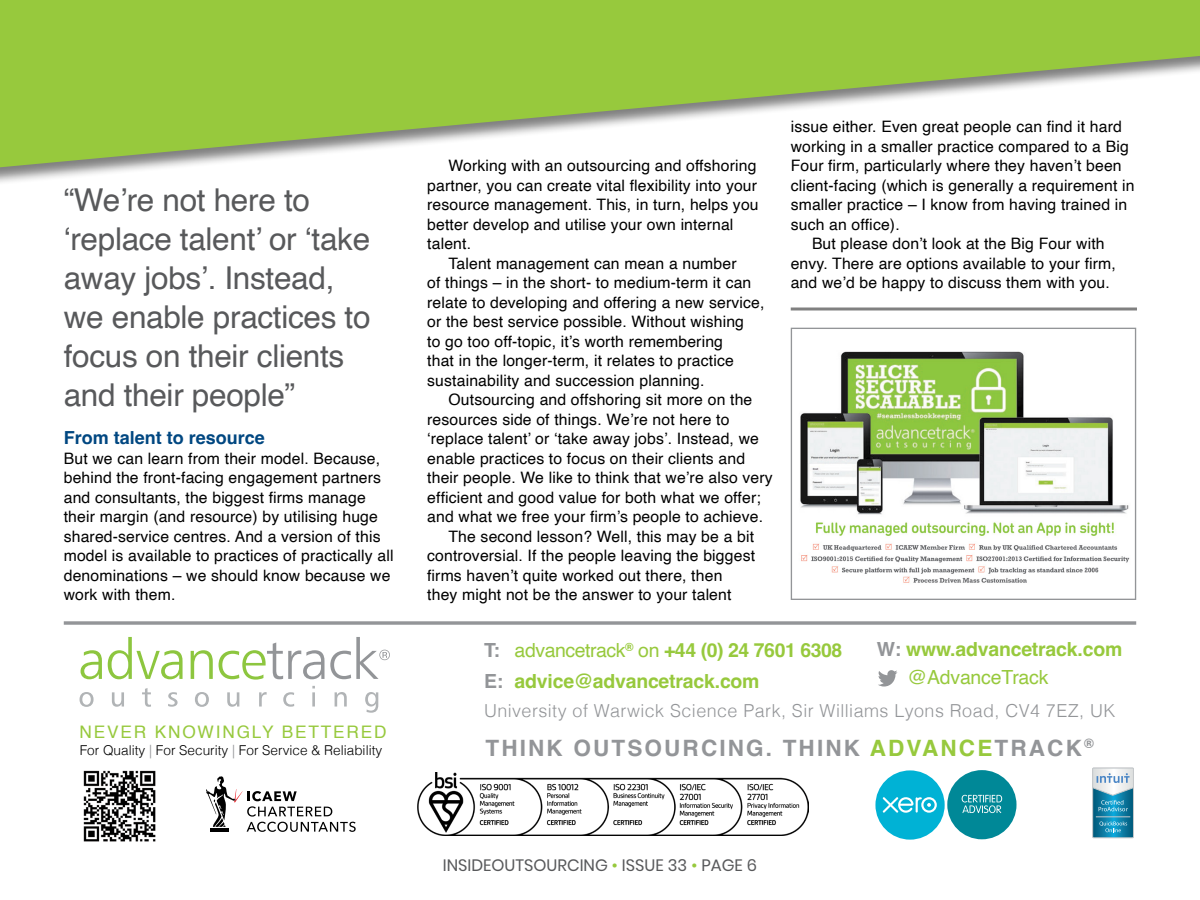
<style>
.page{position:relative;width:1200px;height:900px;background:#fff}
.page>*{position:absolute;margin:0;border:0;box-sizing:border-box;transform-origin:0 0}
.pull_quote{font:31.5px/39px "Helvetica";letter-spacing:-.01em;color:#58595b}
.t1{font:700 22.5px "Helvetica";letter-spacing:.095em;color:#939598}
.t2{font:700 19.5px "Helvetica";letter-spacing:-.01em;color:#97c93d}
.t3{font:19.5px "Helvetica";letter-spacing:-.01em;color:#97c93d}
.Crosshead{font:700 18px "Helvetica";color:#004781}
.t4{font:300 17.85px "Helvetica";letter-spacing:.025em;color:#939598}
.t5{font:17.25px "Helvetica";letter-spacing:.105em;color:#97c93d}
.page_description{font:16.5px "Poppins";color:#58595b}
.Body_copy_indented{font:15.75px/19.5px "Helvetica";letter-spacing:.01em;color:#000}
.Body_copy_no_indent{font:15.75px/19.5px "Helvetica";letter-spacing:.01em;color:#000}
.t6{font:300 13.65px "Helvetica";color:#000}
.s1{color:#939598}
.s2{font-weight:400}
.s3{color:#97c93d}
</style>
<div class="page">
<svg style="left:0;top:0;width:1200px;height:167px;fill:#97c93d"></svg>
<img style="left:84px;top:770px;width:71px;height:72px">
<svg style="left:80px;top:686px;width:298px;height:27px"></svg>
<svg style="left:81px;top:637px;width:309px;height:43px"></svg>
<svg style="left:878px;top:670px;width:19px;height:17px"></svg>
<svg style="left:206px;top:776px;width:150px;height:56px"></svg>
<div style="left:875px;top:770px;width:70px;height:70px;background:#00b2d5;border-radius:50%"></div>
<svg style="left:883px;top:797px;width:54px;height:16px"></svg>
<div style="left:947px;top:770px;width:70px;height:69px;background:#008897;border-radius:50%"></div>
<svg style="left:962px;top:795px;width:40px;height:18px"></svg>
<img style="left:418px;top:772px;width:390px;height:64px">
<svg style="left:1092px;top:768px;width:42px;height:70px"></svg>
<svg style="left:64px;top:621px;width:1072px;height:4px"></svg>
<img style="left:800px;top:351px;width:330px;height:232px">
<div style="left:791px;top:328px;width:345px;height:272px;border:1px solid #939598"></div>
<hr style="left:791px;top:308px;width:346px;height:2px;background:#808080">
<p class="pull_quote" style="left:64px;top:182px;width:308px">“We’re not here to ‘replace talent’ or ‘take away jobs’. Instead, we enable practices to focus on their clients and their people”</p>
<p class="Crosshead" style="left:64px;top:427px;width:203px">From talent to resource</p>
<p class="Body_copy_no_indent" style="left:64px;top:449px;width:331px">But we can learn from their model. Because, behind the front-facing engagement partners and consultants, the biggest firms manage their margin (and resource) by utilising huge shared-service centres. And a version of this model is available to practices of practically all denominations – we should know because we work with them.</p>
<p class="t5" style="left:80px;top:719px;width:309px">NEVER KNOWINGLY BETTERED</p>
<p class="t6" style="left:80px;top:738px;width:304px">For Quality <span class="s1">|</span> For Security <span class="s1">|</span> For Service &amp; Reliability</p>
<p class="Body_copy_indented" style="left:427px;top:156px;width:333px;text-indent:21px">Working with an outsourcing and offshoring partner, you can create vital flexibility into your resource management. This, in turn, helps you better develop and utilise your own internal talent.</p>
<p class="Body_copy_indented" style="left:427px;top:254px;width:339px;text-indent:21px">Talent management can mean a number<br>of things – in the short- to medium-term it can relate to developing and offering a new service, or the best service possible. Without wishing<br>to go too off-topic, it’s worth remembering<br>that in the longer-term, it relates to practice sustainability and succession planning.</p>
<p class="Body_copy_indented" style="left:427px;top:390px;width:347px;text-indent:21px">Outsourcing and offshoring sit more on the resources side of things. We’re not here to ‘replace talent’ or ‘take away jobs’. Instead, we enable practices to focus on their clients and their people. We like to think that we’re also very efficient and good value for both what we offer; and what we free your firm’s people to achieve.</p>
<p class="Body_copy_indented" style="left:427px;top:527px;width:329px;text-indent:21px">The second lesson? Well, this may be a bit controversial. If the people leaving the biggest firms haven’t quite worked out there, then they might not be the answer to your talent</p>
<p class="Body_copy_indented" style="left:791px;top:117px;width:345px">issue either. Even great people can find it hard working in a smaller practice compared to a Big Four firm, particularly where they haven’t been client-facing (which is generally a requirement in smaller practice – I know from having trained in such an office).</p>
<p class="Body_copy_indented" style="left:791px;top:234px;width:327px;text-indent:21px">But please don’t look at the Big Four with envy. There are options available to your firm, and we’d be happy to discuss them with you.</p>
<p class="t2" style="left:877px;top:638px;width:247px"><span class="s1">W:</span> www.advancetrack.com</p>
<p class="t3" style="left:908px;top:663px;width:143px">@AdvanceTrack</p>
<p class="t2" style="left:484px;top:639px;width:360px"><span class="s1">T:</span> <span class="s2">advancetrack</span><sup>®</sup> <span class="s2">on</span> +44 (0) 24 7601 6308</p>
<p class="t2" style="left:484px;top:669px;width:277px"><span class="s1">E:</span> advice@advancetrack.com</p>
<p class="t4" style="left:484px;top:696px;width:633px">University of Warwick Science Park, Sir Williams Lyons Road, CV4 7EZ, UK</p>
<p class="t1" style="left:485px;top:734px;width:610px">THINK OUTSOURCING. THINK <span class="s3">ADVANCE</span>TRACK<sup>®</sup></p>
<p class="page_description" style="left:443px;top:855px;width:316px">INSIDEOUTSOURCING <span class="s3">•</span> ISSUE 33 <span class="s3">•</span> PAGE 6</p>
</div>
